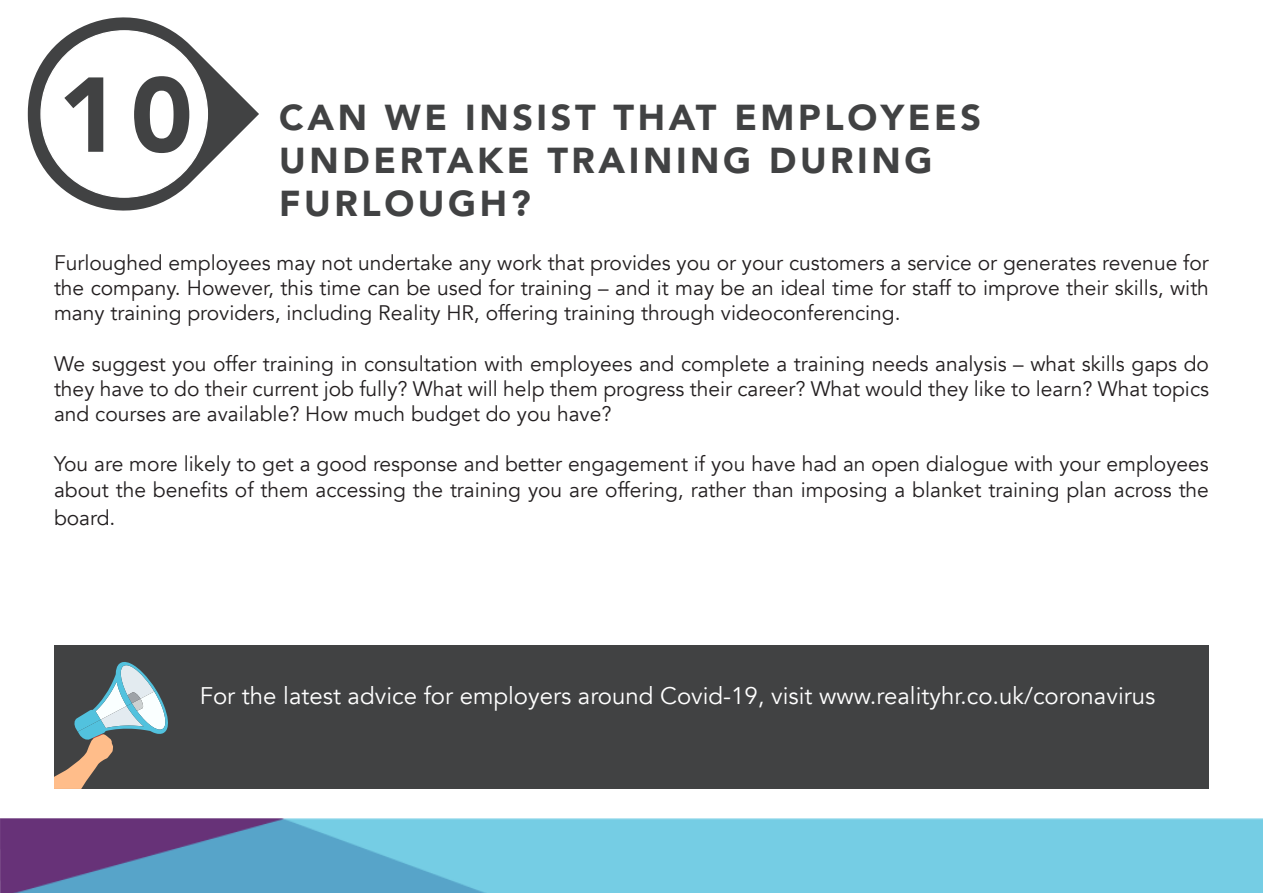
<style>
.page{position:relative;width:1263px;height:893px;background:#fff}
.page>*{position:absolute;margin:0;border:0;box-sizing:border-box;transform-origin:0 0}
.t1{font:900 105px "Avenir";color:#414243}
.t2{font:900 36px/43.2px "Avenir";letter-spacing:.1em;color:#414243}
.t3{font:24px "Avenir";color:#fff}
.t4{font:21px/25.2px "Avenir";color:#231f20;text-align:justify}
</style>
<div class="page">
<img style="left:0;top:819px;width:1263px;height:74px">
<svg style="left:28px;top:17px;width:231px;height:194px"></svg>
<div style="left:41px;top:31px;width:166px;height:166px;background:#fff;border-radius:50%"></div>
<div style="left:54px;top:645px;width:1155px;height:144px;background:#414243"></div>
<svg style="left:54px;top:662px;width:114px;height:127px"></svg>
<p class="t1" style="left:58px;top:25px;width:136px">10</p>
<p class="t2" style="left:279px;top:95px;width:703px">CAN WE INSIST THAT EMPLOYEES<br>UNDERTAKE TRAINING DURING<br>FURLOUGH?</p>
<p class="t4" style="left:54px;top:250px;width:1156px">Furloughed employees may not undertake any work that provides you or your customers a service or generates revenue for the company. However, this time can be used for training – and it may be an ideal time for staff to improve their skills, with many training providers, including Reality HR, offering training through videoconferencing.</p>
<p class="t4" style="left:54px;top:351px;width:1156px">We suggest you offer training in consultation with employees and complete a training needs analysis – what skills gaps do they have to do their current job fully? What will help them progress their career? What would they like to learn? What topics and courses are available? How much budget do you have?</p>
<p class="t4" style="left:54px;top:452px;width:1156px">You are more likely to get a good response and better engagement if you have had an open dialogue with your employees about the benefits of them accessing the training you are offering, rather than imposing a blanket training plan across the</p>
<p class="t4" style="left:54px;top:506px;width:63px">board.</p>
<p class="t3" style="left:200px;top:681px;width:957px">For the latest advice for employers around Covid-19, visit www.realityhr.co.uk/coronavirus</p>
</div>
